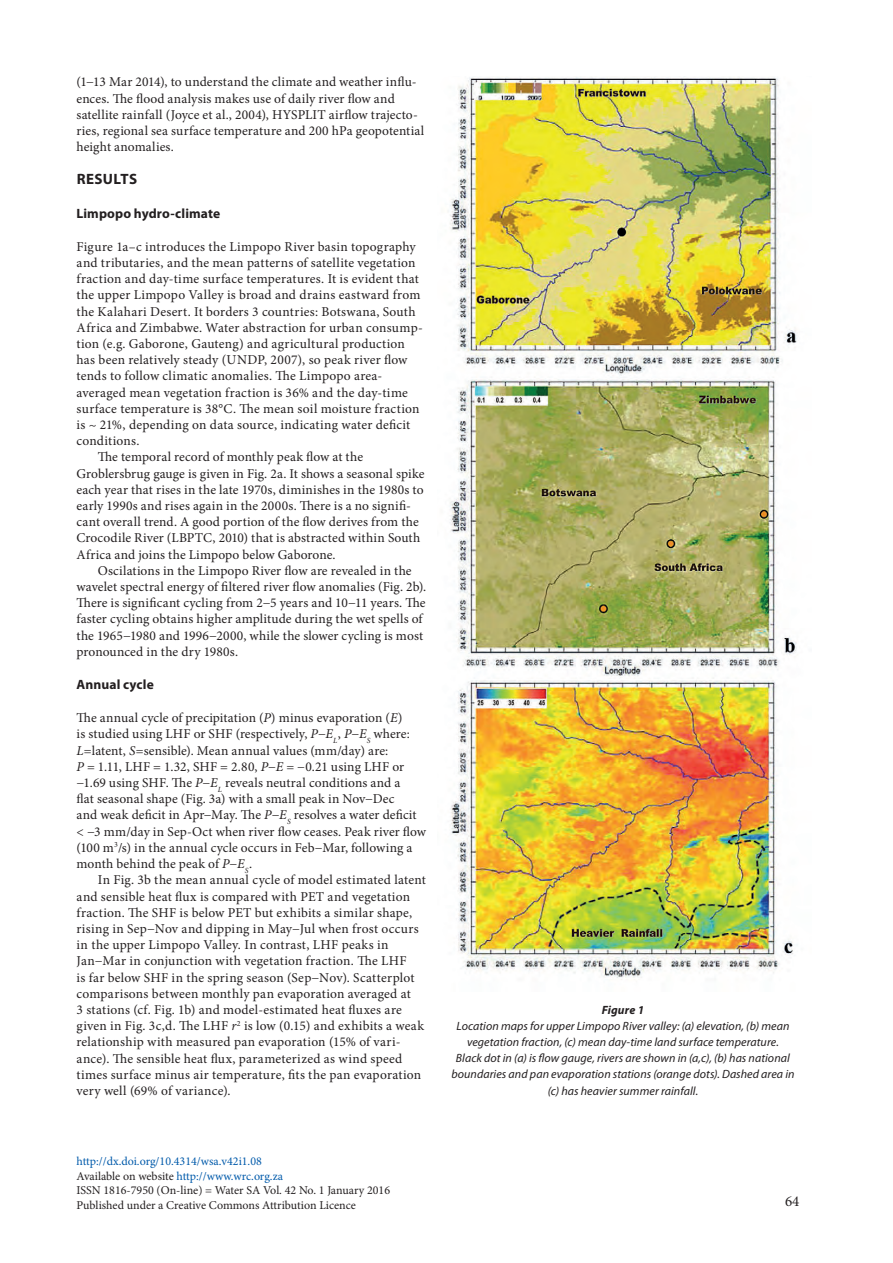
<style>
.page{position:relative;width:893px;height:1263px;background:#fff}
.page>*{position:absolute;margin:0;border:0;box-sizing:border-box;transform-origin:0 0}
.t1{font:700 15px "Myriad Pro";letter-spacing:.025em;color:#231f20}
.t2{font:15px "Minion Pro";color:#231f20}
.t3{font:13.5px/16.2px "Minion Pro";letter-spacing:.015em;color:#231f20}
.t4{font:700 13.5px "Myriad Pro";letter-spacing:.01em;color:#231f20}
.t5{font:italic 12px/16.2px "Myriad Pro";letter-spacing:.005em;color:#231f20;text-align:center}
.t6{font:12px/14.4px "Minion Pro";color:#231f20}
.t7{font:italic 700 12px "Myriad Pro";letter-spacing:.01em;color:#231f20}
.s1{font-style:italic}
.s2{color:#015aaa}
</style>
<div class="page">
<img style="left:450px;top:77px;width:347px;height:903px">
<p class="t3" style="left:77px;top:74px;width:349px">(1−13 Mar 2014), to understand the climate and weather influ&shy;ences. The flood analysis makes use of daily river flow and satellite rainfall (Joyce et al., 2004), HYSPLIT airflow trajecto&shy;ries, regional sea surface temperature and 200 hPa geopotential height anomalies.</p>
<p class="t1" style="left:77px;top:170px;width:62px">RESULTS</p>
<p class="t4" style="left:77px;top:204px;width:145px">Limpopo hydro-climate</p>
<p class="t3" style="left:77px;top:238px;width:341px">Figure 1a–c introduces the Limpopo River basin topography</p>
<p class="t3" style="left:77px;top:255px;width:341px">and tributaries, and the mean patterns of satellite vegetation</p>
<p class="t3" style="left:77px;top:271px;width:344px">fraction and day-time surface temperatures. It is evident that</p>
<p class="t3" style="left:77px;top:287px;width:345px">the upper Limpopo Valley is broad and drains eastward from</p>
<p class="t3" style="left:77px;top:303px;width:341px">the Kalahari Desert. It borders 3 countries: Botswana, South</p>
<p class="t3" style="left:77px;top:319px;width:348px">Africa and Zimbabwe. Water abstraction for urban consump-</p>
<p class="t3" style="left:77px;top:336px;width:330px">tion (e.g. Gaborone, Gauteng) and agricultural production</p>
<p class="t3" style="left:77px;top:352px;width:332px">has been relatively steady (UNDP, 2007), so peak river flow</p>
<p class="t3" style="left:77px;top:368px;width:307px">tends to follow climatic anomalies. The Limpopo area-</p>
<p class="t3" style="left:77px;top:384px;width:333px">averaged mean vegetation fraction is 36% and the day-time</p>
<p class="t3" style="left:77px;top:400px;width:344px">surface temperature is 38°C. The mean soil moisture fraction</p>
<p class="t3" style="left:77px;top:417px;width:335px">is ~ 21%, depending on data source, indicating water deficit</p>
<p class="t3" style="left:77px;top:433px;width:65px">conditions.</p>
<p class="t3" style="left:98px;top:449px;width:267px">The temporal record of monthly peak flow at the</p>
<p class="t3" style="left:77px;top:465px;width:350px">Groblersbrug gauge is given in Fig. 2a. It shows a seasonal spike</p>
<p class="t3" style="left:77px;top:481px;width:349px">each year that rises in the late 1970s, diminishes in the 1980s to</p>
<p class="t3" style="left:77px;top:498px;width:336px">early 1990s and rises again in the 2000s. There is a no signifi-</p>
<p class="t3" style="left:77px;top:514px;width:344px">cant overall trend. A good portion of the flow derives from the</p>
<p class="t3" style="left:77px;top:530px;width:345px">Crocodile River (LBPTC, 2010) that is abstracted within South</p>
<p class="t3" style="left:77px;top:546px;width:261px">Africa and joins the Limpopo below Gaborone.</p>
<p class="t3" style="left:98px;top:562px;width:315px">Oscilations in the Limpopo River flow are revealed in the</p>
<p class="t3" style="left:77px;top:579px;width:351px">wavelet spectral energy of filtered river flow anomalies (Fig. 2b).</p>
<p class="t3" style="left:77px;top:595px;width:351px">There is significant cycling from 2−5 years and 10−11 years. The</p>
<p class="t3" style="left:77px;top:611px;width:348px">faster cycling obtains higher amplitude during the wet spells of</p>
<p class="t3" style="left:77px;top:627px;width:348px">the 1965−1980 and 1996−2000, while the slower cycling is most</p>
<p class="t3" style="left:77px;top:643px;width:163px">pronounced in the dry 1980s.</p>
<p class="t4" style="left:77px;top:676px;width:79px">Annual cycle</p>
<p class="t3" style="left:77px;top:710px;width:351px">The annual cycle of precipitation (<span class="s1">P</span>) minus evaporation (<span class="s1">E</span>)<br>is studied using LHF or SHF (respectively, <span class="s1">P</span>−<span class="s1">E</span><sub>L</sub>, <span class="s1">P</span>−<span class="s1">E</span><sub>S</sub> where:<br><span class="s1">L</span>=latent, <span class="s1">S</span>=sensible). Mean annual values (mm/day) are:<br><span class="s1">P</span> = 1.11, LHF = 1.32, SHF = 2.80, <span class="s1">P</span>−<span class="s1">E</span> = −0.21 using LHF or −1.69 using SHF. The <span class="s1">P</span>−<span class="s1">E</span><sub>L</sub> reveals neutral conditions and a<br>flat seasonal shape (Fig. 3a) with a small peak in Nov−Dec<br>and weak deficit in Apr−May. The <span class="s1">P</span>−<span class="s1">E</span><sub>S</sub> resolves a water deficit &lt; −3 mm/day in Sep-Oct when river flow ceases. Peak river flow (100 m<sup>3</sup>/s) in the annual cycle occurs in Feb−Mar, following a month behind the peak of <span class="s1">P</span>−<span class="s1">E</span><sub>S</sub>.</p>
<p class="t3" style="left:77px;top:872px;width:351px;text-indent:21px">In Fig. 3b the mean annual cycle of model estimated latent and sensible heat flux is compared with PET and vegetation fraction. The SHF is below PET but exhibits a similar shape, rising in Sep−Nov and dipping in May−Jul when frost occurs in the upper Limpopo Valley. In contrast, LHF peaks in Jan−Mar in conjunction with vegetation fraction. The LHF<br>is far below SHF in the spring season (Sep−Nov). Scatterplot comparisons between monthly pan evaporation averaged at<br>3 stations (cf. Fig. 1b) and model-estimated heat fluxes are given in Fig. 3c,d. The LHF <span class="s1">r</span><sup>2</sup> is low (0.15) and exhibits a weak relationship with measured pan evaporation (15% of vari&shy;ance). The sensible heat flux, parameterized as wind speed times surface minus air temperature, fits the pan evaporation very well (69% of variance).</p>
<p class="t6" style="left:77px;top:1154px;width:315px"><span class="s2">http://dx.doi.org/10.4314/wsa.v42i1.08<br></span>Available on website <span class="s2">http://www.wrc.org.za<br></span>ISSN 1816-7950 (On-line) = Water SA Vol. 42 No. 1 January 2016<br>Published under a Creative Commons Attribution Licence</p>
<p class="t7" style="left:602px;top:1002px;width:44px">Figure 1</p>
<p class="t5" style="left:451px;top:1018px;width:345px">Location maps for upper Limpopo River valley: (a) elevation, (b) mean vegetation fraction, (c) mean day-time land surface temperature.<br>Black dot in (a) is flow gauge, rivers are shown in (a,c), (b) has national boundaries and pan evaporation stations (orange dots). Dashed area in (c) has heavier summer rainfall.</p>
<p class="t2" style="left:785px;top:1191px;width:16px">64</p>
</div>
